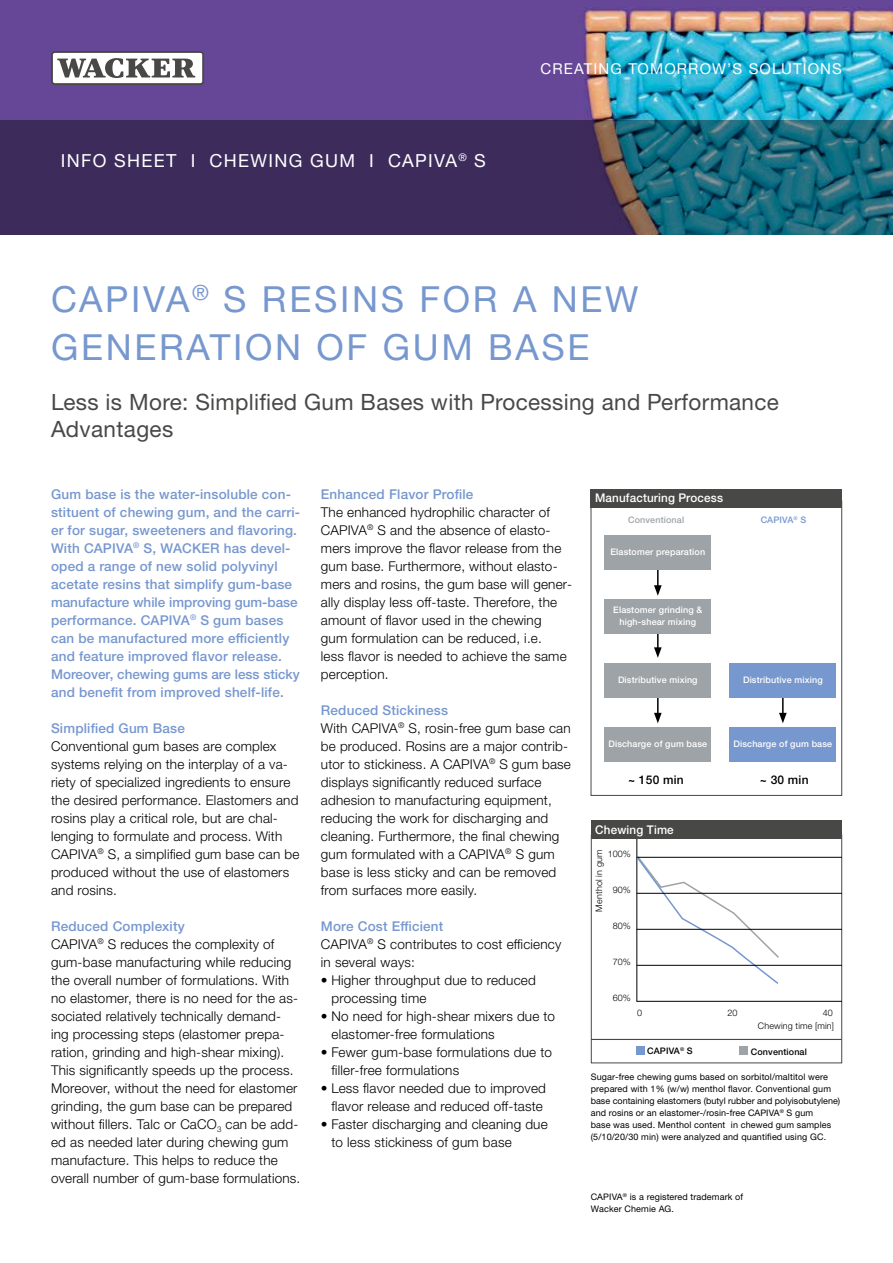
<style>
.page{position:relative;width:893px;height:1263px;background:#fff}
.page>*{position:absolute;margin:0;border:0;box-sizing:border-box;transform-origin:0 0}
.t1{font:36px/48px "Neue Helveticafor WACKER 55";letter-spacing:.075em;color:#7797cf}
.t2{font:22.5px/27px "Neue Helveticafor WACKER 55";letter-spacing:.015em;color:#484847}
.t3{font:18px "Neue Helveticafor WACKER 55";letter-spacing:.075em;color:#fff}
.t4{font:15px "Neue Helveticafor WACKER 55";letter-spacing:.075em;color:#fff}
.t5{font:13.5px/18px "Neue Helveticafor WACKER 45";letter-spacing:.015em;color:#000}
.t6{font:13.5px/18px "Neue Helveticafor WACKER 65";letter-spacing:.015em;color:#7797cf}
.t7{font:12px "Neue Helveticafor WACKER 65";letter-spacing:.015em;color:#fff}
.t8{font:12px "Neue Helveticafor WACKER 65";letter-spacing:.015em;color:#000}
.t9{font:9px/12px "Neue Helveticafor WACKER 55";letter-spacing:.015em;color:#000}
.t10{font:9px/12px "Neue Helveticafor WACKER 65";letter-spacing:.015em;color:#fff;text-align:center}
.t11{font:9px "Neue Helveticafor WACKER 45";letter-spacing:.015em;color:#000}
.t12{font:9px "Neue Helveticafor WACKER 65";letter-spacing:.015em;color:#000}
.t13{font:9px "Neue Helveticafor WACKER 65";letter-spacing:.015em;color:#9ea3a7}
.t14{font:9px "Neue Helveticafor WACKER 65";letter-spacing:.015em;color:#7797cf}
</style>
<div class="page">
<div style="left:0;top:0;width:893px;height:235px;background:#664797"></div>
<img style="left:577px;top:8px;width:316px;height:227px">
<div style="left:591px;top:501px;width:251px;height:295px;border:1px solid #484847"></div>
<div style="left:591px;top:835px;width:251px;height:228px;border:1px solid #484847"></div>
<hr style="left:637px;top:838px;width:1px;height:163px;background:#000">
<hr style="left:591px;top:1039px;width:251px;height:1px;background:#484847">
<div style="left:636px;top:1046px;width:8px;height:8px;background:#7797cf"></div>
<div style="left:739px;top:1046px;width:9px;height:8px;background:#9ea3a7"></div>
<svg style="left:636px;top:854px;width:145px;height:131px"></svg>
<div style="left:591px;top:821px;width:251px;height:18px;background:#484847"></div>
<hr style="left:657px;top:687px;width:2px;height:28px;background:#000">
<svg style="left:654px;top:713px;width:8px;height:10px"></svg>
<hr style="left:657px;top:621px;width:2px;height:29px;background:#000">
<svg style="left:654px;top:647px;width:8px;height:11px"></svg>
<hr style="left:657px;top:559px;width:2px;height:29px;background:#000">
<svg style="left:654px;top:585px;width:8px;height:11px"></svg>
<hr style="left:782px;top:687px;width:2px;height:28px;background:#000">
<svg style="left:779px;top:713px;width:8px;height:10px"></svg>
<div style="left:605px;top:536px;width:106px;height:34px;background:#9ea3a7"></div>
<div style="left:605px;top:600px;width:106px;height:34px;background:#9ea3a7"></div>
<div style="left:605px;top:663px;width:106px;height:34px;background:#9ea3a7"></div>
<div style="left:730px;top:663px;width:106px;height:34px;background:#7797cf"></div>
<div style="left:605px;top:727px;width:106px;height:34px;background:#9ea3a7"></div>
<div style="left:730px;top:727px;width:106px;height:34px;background:#7797cf"></div>
<svg style="left:0;top:120px;width:893px;height:114px;fill:#3d2b5b"></svg>
<svg style="left:51px;top:51px;width:153px;height:34px"></svg>
<div style="left:53px;top:53px;width:149px;height:30px;background:#fff;border-radius:2px"></div>
<svg style="left:57px;top:58px;width:138px;height:20px"></svg>
<div style="left:591px;top:489px;width:251px;height:18px;background:#484847"></div>
<hr style="left:636px;top:857px;width:206px;height:1px;background:#000">
<hr style="left:636px;top:893px;width:206px;height:1px;background:#000">
<hr style="left:636px;top:929px;width:206px;height:1px;background:#000">
<hr style="left:636px;top:965px;width:206px;height:1px;background:#000">
<hr style="left:636px;top:1001px;width:206px;height:1px;background:#000">
<h3 class="t3" style="left:61px;top:149px;width:426px">INFO SHEET I CHEWING GUM I CAPIVA<sup>®</sup> S</h3>
<p class="t4" style="left:540px;top:59px;width:303px">CREATING TOMORROW’S SOLUTIONS</p>
<h1 class="t1" style="left:51px;top:275px;width:589px">CAPIVA<sup>®</sup> S RESINS FOR A NEW<br>GENERATION OF GUM BASE</h1>
<h2 class="t2" style="left:51px;top:388px;width:729px">Less is More: Simplified Gum Bases with Processing and Performance<br>Advantages</h2>
<p class="t6" style="left:51px;top:485px;width:251px">Gum base is the water-insoluble con&shy;stituent of chewing gum, and the carri&shy;er for sugar, sweeteners and flavoring.<br>With CAPIVA<sup>®</sup> S, WACKER has devel&shy;oped a range of new solid polyvinyl acetate resins that simplify gum-base manufacture while improving gum-base performance. CAPIVA<sup>®</sup> S gum bases can be manufactured more efficiently and feature improved flavor release.<br>Moreover, chewing gums are less sticky and benefit from improved shelf-life.</p>
<p class="t6" style="left:51px;top:719px;width:135px">Simplified Gum Base</p>
<p class="t5" style="left:51px;top:737px;width:250px">Conventional gum bases are complex systems relying on the interplay of a va&shy;riety of specialized ingredients to ensure the desired performance. Elastomers and rosins play a critical role, but are chal&shy;lenging to formulate and process. With CAPIVA<sup>®</sup> S, a simplified gum base can be produced without the use of elastomers and rosins.</p>
<p class="t6" style="left:51px;top:917px;width:135px">Reduced Complexity</p>
<p class="t5" style="left:51px;top:935px;width:251px">CAPIVA<sup>®</sup> S reduces the complexity of gum-base manufacturing while reducing the overall number of formulations. With no elastomer, there is no need for the as&shy;sociated relatively technically demand&shy;ing processing steps (elastomer prepa&shy;ration, grinding and high-shear mixing).<br>This significantly speeds up the process.<br>Moreover, without the need for elastomer grinding, the gum base can be prepared without fillers. Talc or CaCO<sub>3</sub> can be add&shy;ed as needed later during chewing gum manufacture. This helps to reduce the overall number of gum-base formulations.</p>
<p class="t6" style="left:321px;top:485px;width:154px">Enhanced Flavor Profile</p>
<p class="t5" style="left:321px;top:503px;width:253px">The enhanced hydrophilic character of CAPIVA<sup>®</sup> S and the absence of elasto&shy;mers improve the flavor release from the gum base. Furthermore, without elasto&shy;mers and rosins, the gum base will gener&shy;ally display less off-taste. Therefore, the amount of flavor used in the chewing<br>gum formulation can be reduced, i.e.<br>less flavor is needed to achieve the same perception.</p>
<p class="t6" style="left:321px;top:701px;width:129px">Reduced Stickiness</p>
<p class="t5" style="left:321px;top:719px;width:252px">With CAPIVA<sup>®</sup> S, rosin-free gum base can be produced. Rosins are a major contrib&shy;utor to stickiness. A CAPIVA<sup>®</sup> S gum base displays significantly reduced surface adhesion to manufacturing equipment, reducing the work for discharging and cleaning. Furthermore, the final chewing gum formulated with a CAPIVA<sup>®</sup> S gum base is less sticky and can be removed from surfaces more easily.</p>
<p class="t6" style="left:321px;top:917px;width:124px">More Cost Efficient</p>
<p class="t5" style="left:321px;top:935px;width:242px">CAPIVA<sup>®</sup> S contributes to cost efficiency in several ways:</p>
<p class="t5" style="left:332px;top:971px;width:206px;text-indent:-11px">• Higher throughput due to reduced processing time</p>
<p class="t5" style="left:332px;top:1007px;width:225px;text-indent:-11px">• No need for high-shear mixers due to elastomer-free formulations</p>
<p class="t5" style="left:332px;top:1043px;width:222px;text-indent:-11px">• Fewer gum-base formulations due to filler-free formulations</p>
<p class="t5" style="left:321px;top:1079px;width:227px;text-align:center">• Less flavor needed due to improved flavor release and reduced off-taste</p>
<p class="t5" style="left:332px;top:1115px;width:218px;text-indent:-11px">• Faster discharging and cleaning due to less stickiness of gum base</p>
<p class="t7" style="left:595px;top:490px;width:130px">Manufacturing Process</p>
<p class="t13" style="left:628px;top:514px;width:58px">Conventional</p>
<p class="t10" style="left:610px;top:546px;width:96px">Elastomer preparation</p>
<p class="t10" style="left:613px;top:604px;width:91px">Elastomer grinding &amp; high-shear mixing</p>
<p class="t14" style="left:761px;top:514px;width:47px">CAPIVA<sup>®</sup> S</p>
<p class="t10" style="left:618px;top:674px;width:81px">Distributive mixing</p>
<p class="t10" style="left:743px;top:674px;width:81px">Distributive mixing</p>
<p class="t10" style="left:608px;top:737px;width:100px">Discharge of gum base</p>
<p class="t10" style="left:733px;top:737px;width:100px">Discharge of gum base</p>
<p class="t8" style="left:628px;top:772px;width:57px">~ 150 min</p>
<p class="t8" style="left:760px;top:772px;width:50px">~ 30 min</p>
<p class="t7" style="left:595px;top:822px;width:80px">Chewing Time</p>
<p class="t11" style="left:593px;top:912px;width:63px;rotate:-90deg">Menthol in gum</p>
<p class="t11" style="left:608px;top:848px;width:25px">100%</p>
<p class="t11" style="left:613px;top:884px;width:20px">90%</p>
<p class="t11" style="left:613px;top:920px;width:20px">80%</p>
<p class="t11" style="left:613px;top:956px;width:20px">70%</p>
<p class="t11" style="left:613px;top:992px;width:20px">60%</p>
<p class="t11" style="left:637px;top:1007px;width:7px">0</p>
<p class="t11" style="left:727px;top:1007px;width:12px">20</p>
<p class="t11" style="left:823px;top:1007px;width:12px">40</p>
<p class="t11" style="left:758px;top:1020px;width:78px">Chewing time [min]</p>
<p class="t12" style="left:647px;top:1045px;width:47px">CAPIVA<sup>®</sup> S</p>
<p class="t12" style="left:751px;top:1046px;width:58px">Conventional</p>
<p class="t9" style="left:591px;top:1070px;width:251px">Sugar-free chewing gums based on sorbitol/maltitol were prepared with 1% (w/w) menthol flavor. Conventional gum base containing elastomers (butyl rubber and polyisobutylene) and rosins or an elastomer-/rosin-free CAPIVA<sup>®</sup> S gum<br>base was used. Menthol content in chewed gum samples (5/10/20/30 min) were analyzed and quantified using GC.</p>
<p class="t9" style="left:591px;top:1191px;width:154px">CAPIVA<sup>®</sup> is a registered trademark of<br>Wacker Chemie AG.</p>
</div>
